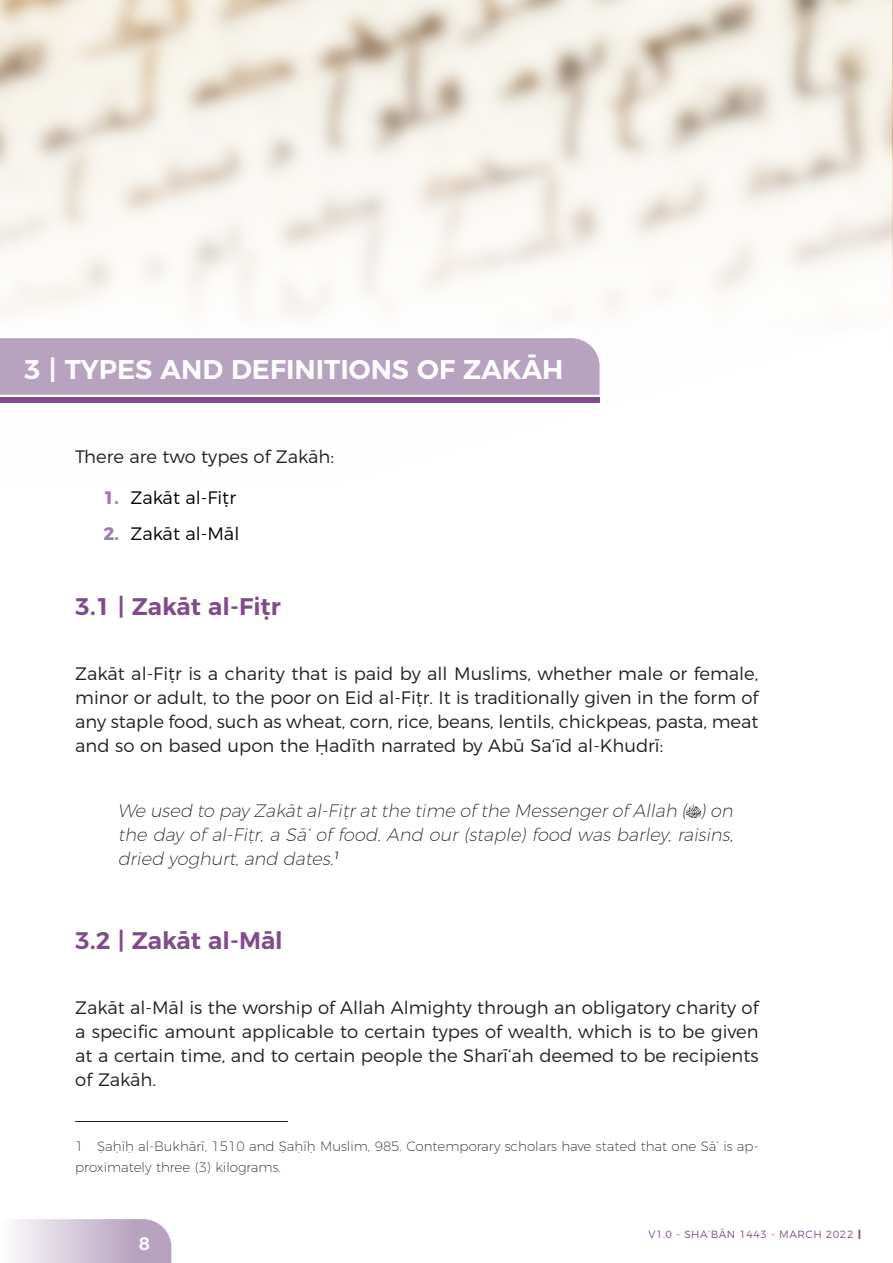
<style>
.page{position:relative;width:893px;height:1263px;background:#fff}
.page>*{position:absolute;margin:0;border:0;box-sizing:border-box;transform-origin:0 0}
.t1{font:600 27px "Montserrat";color:#fff}
.t2{font:600 24px "Montserrat";color:#7f4c8b}
.t3{font:300 18px/24px "Montserrat";color:#231f20;text-align:justify}
.t4{font:italic 200 18px/24px "Montserrat";color:#231f20;text-align:justify}
.t5{font:300 18px "Montserrat";color:#000}
.t6{font:600 18px "Montserrat";color:#fff}
.t7{font:200 13.5px/21px "Montserrat";color:#231f20}
.t8{font:300 10.5px "Montserrat";letter-spacing:.05em;color:#7f4c8b}
.s1{font-weight:700;color:#9c7da8}
.s2{font-weight:900}
</style>
<div class="page">
<svg style="left:14px;top:1219px;width:157px;height:44px"></svg>
<img style="left:0;top:0;width:892px;height:398px">
<img style="left:892px;top:0;width:1px;height:320px">
<div style="left:0;top:338px;width:600px;height:57px;background:#b7a2c0"></div>
<div style="left:0;top:398px;width:600px;height:5px;background:#7f4c8b"></div>
<img style="left:686px;top:804px;width:15px;height:13px">
<hr style="left:75px;top:1121px;width:213px;height:1px;background:#231f20">
<h1 class="t1" style="left:24px;top:348px;width:541px">3 | TYPES AND DEFINITIONS OF ZAKĀH</h1>
<p class="t3" style="left:75px;top:443px;width:260px">There are two types of Zakāh:</p>
<p class="t5" style="left:104px;top:483px;width:134px"><span class="s1">1.</span> Zakāt al-Fiṭr</p>
<p class="t5" style="left:104px;top:520px;width:137px"><span class="s1">2.</span> Zakāt al-Māl</p>
<h2 class="t2" style="left:75px;top:587px;width:207px">3.1 | Zakāt al-Fiṭr</h2>
<p class="t3" style="left:75px;top:660px;width:685px">Zakāt al-Fiṭr is a charity that is paid by all Muslims, whether male or female, minor or adult, to the poor on Eid al-Fiṭr. It is traditionally given in the form of any staple food, such as wheat, corn, rice, beans, lentils, chickpeas, pasta, meat and so on based upon the Ḥadīth narrated by Abū Sa‘īd al-Khudrī:</p>
<p class="t4" style="left:118px;top:797px;width:621px">We used to pay Zakātal-Fiṭratthe time of the Messengerof Allah ( )on the day of al-Fiṭr, a Sā‘ of food. And our (staple) food was barley, raisins, dried yoghurt,and dates.<sup>1</sup></p>
<h2 class="t2" style="left:75px;top:921px;width:209px">3.2 | Zakāt al-Māl</h2>
<p class="t3" style="left:75px;top:994px;width:685px">Zakāt al-Māl is the worship of Allah Almighty through an obligatory charity of a specific amount applicable to certain types of wealth, which is to be given at a certain time, and to certain people the Sharī‘ah deemed to be recipients of Zakāh.</p>
<p class="t7" style="left:75px;top:1135px;width:685px">1 Ṣaḥīḥ al-Bukhārī, 1510 and Ṣaḥīḥ Muslim, 985. Contemporary scholars have stated that one Sā‘ is ap&shy;proximately three (3) kilograms.</p>
<p class="t6" style="left:139px;top:1229px;width:13px">8</p>
<p class="t8" style="left:648px;top:1226px;width:214px">V1.0 - SHA’BĀN 1443 - MARCH 2022 <span class="s2">|</span></p>
</div>
